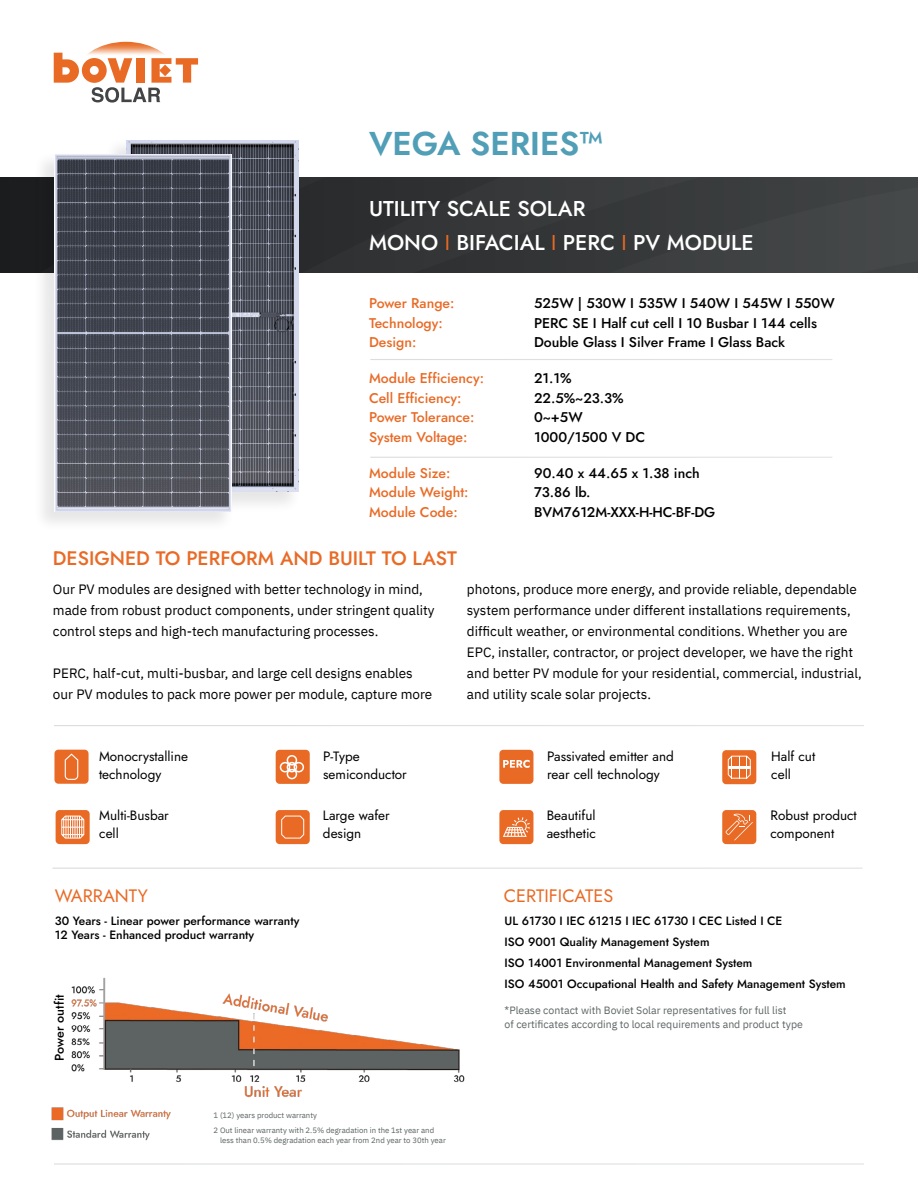
<style>
.page{position:relative;width:918px;height:1188px;background:#fff}
.page>*{position:absolute;margin:0;border:0;box-sizing:border-box;transform-origin:0 0}
.t1{font:600 33px "Jost";color:#519eb7}
.t2{font:500 21.45px/34.7px "Jost";color:#fff}
.t3{font:500 19.5px "Jost";color:#e96a25}
.t4{font:18px "Jost";color:#e96a25}
.t5{font:500 14.1px/19.5px "Jost";color:#000}
.t6{font:500 14.1px/19.5px "Jost";color:#e96a25}
.t7{font:13.5px/21px "IBM Plex Sans";color:#000}
.t8{font:13.5px/18px "Jost";color:#000}
.t9{font:500 12.6px "Jost";color:#000}
.t10{font:500 12px/21px "Jost";color:#000}
.t11{font:10.5px/13.5px "IBM Plex Sans";color:#5c6363}
.t12{font:7.8px/15.6px "IBM Plex Sans";color:#5c6363}
.s1{font-weight:400;color:#e96a25}
</style>
<div class="page">
<div style="left:54px;top:750px;width:35px;height:34px;background:#e96a25;border-radius:4px"></div>
<div style="left:56px;top:810px;width:34px;height:34px;background:#e96a25;border-radius:4px"></div>
<div style="left:499px;top:750px;width:34px;height:34px;background:#e96a25;border-radius:4px"></div>
<div style="left:276px;top:750px;width:34px;height:34px;background:#e96a25;border-radius:4px"></div>
<svg style="left:280px;top:755px;width:24px;height:24px"></svg>
<div style="left:276px;top:810px;width:34px;height:34px;background:#e96a25;border-radius:4px"></div>
<svg style="left:281px;top:816px;width:23px;height:23px"></svg>
<div style="left:722px;top:750px;width:34px;height:34px;background:#e96a25;border-radius:4px"></div>
<svg style="left:728px;top:756px;width:23px;height:23px"></svg>
<div style="left:499px;top:810px;width:34px;height:34px;background:#e96a25;border-radius:4px"></div>
<div style="left:722px;top:810px;width:34px;height:34px;background:#e96a25;border-radius:4px"></div>
<svg style="left:65px;top:754px;width:13px;height:26px"></svg>
<svg style="left:503px;top:760px;width:27px;height:8px"></svg>
<svg style="left:726px;top:813px;width:27px;height:28px"></svg>
<svg style="left:503px;top:817px;width:27px;height:20px"></svg>
<svg style="left:61px;top:816px;width:23px;height:23px"></svg>
<img style="left:72px;top:978px;width:393px;height:120px">
<img style="left:51px;top:1108px;width:120px;height:33px">
<img style="left:89px;top:42px;width:74px;height:11px">
<svg style="left:54px;top:53px;width:144px;height:50px"></svg>
<div style="left:806px;top:177px;width:112px;height:96px;background:#444647"></div>
<svg style="left:0;top:177px;width:806px;height:96px;background:#333536"></svg>
<div style="left:104px;top:136px;width:199px;height:377px;background:#000;opacity:.1"></div>
<img style="left:126px;top:140px;width:173px;height:352px">
<div style="left:33px;top:151px;width:203px;height:382px;background:#000;opacity:.1"></div>
<img style="left:55px;top:155px;width:177px;height:356px">
<h1 class="t1" style="left:369px;top:121px;width:236px">VEGA SERIES™</h1>
<h2 class="t2" style="left:369px;top:191px;width:386px">UTILITY SCALE SOLAR<br>MONO <span class="s1">I</span> BIFACIAL <span class="s1">I</span> PERC <span class="s1">I</span> PV MODULE</h2>
<p class="t6" style="left:369px;top:294px;width:87px">Power Range:<br>Technology:<br>Design:</p>
<p class="t6" style="left:369px;top:369px;width:117px">Module Efficiency:<br>Cell Efficiency:<br>Power Tolerance:<br>System Voltage:</p>
<p class="t6" style="left:369px;top:463px;width:101px">Module Size:<br>Module Weight:<br>Module Code:</p>
<h3 class="t3" style="left:53px;top:545px;width:406px">DESIGNED TO PERFORM AND BUILT TO LAST</h3>
<p class="t5" style="left:534px;top:294px;width:302px">525W | 530W I 535W I 540W I 545W I 550W<br>PERC SE I Half cut cell I 10 Busbar I 144 cells<br>Double Glass I Silver Frame I Glass Back</p>
<p class="t5" style="left:534px;top:369px;width:113px">21.1%<br>22.5%~23.3%<br>0~+5W<br>1000/1500 V DC</p>
<p class="t5" style="left:534px;top:463px;width:183px">90.40 x 44.65 x 1.38 inch<br>73.86 lb.<br>BVM7612M-XXX-H-HC-BF-DG</p>
<p class="t7" style="left:53px;top:578px;width:383px">Our PV modules are designed with better technology in mind, made from robust product components, under stringent quality control steps and high-tech manufacturing processes.</p>
<p class="t7" style="left:53px;top:662px;width:381px">PERC, half-cut, multi-busbar, and large cell designs enables our PV modules to pack more power per module, capture more</p>
<p class="t7" style="left:467px;top:578px;width:396px">photons, produce more energy, and provide reliable, dependable system performance under different installations requirements, difficult weather, or environmental conditions. Whether you are EPC, installer, contractor, or project developer, we have the right and better PV module for your residential, commercial, industrial, and utility scale solar projects.</p>
<p class="t8" style="left:99px;top:748px;width:91px">Monocrystalline technology</p>
<p class="t8" style="left:323px;top:748px;width:85px">P-Type semiconductor</p>
<p class="t8" style="left:547px;top:748px;width:128px">Passivated emitter and rear cell technology</p>
<p class="t8" style="left:771px;top:748px;width:45px">Half cut cell</p>
<p class="t8" style="left:99px;top:806px;width:71px">Multi-Busbar cell</p>
<p class="t8" style="left:323px;top:806px;width:68px">Large wafer design</p>
<p class="t8" style="left:547px;top:806px;width:51px">Beautiful aesthetic</p>
<p class="t8" style="left:770px;top:806px;width:88px">Robust product component</p>
<h3 class="t4" style="left:55px;top:884px;width:94px">WARRANTY</h3>
<h3 class="t4" style="left:504px;top:884px;width:111px">CERTIFICATES</h3>
<p class="t10" style="left:55px;top:914px;width:246px;line-height:14.4px">30 Years - Linear power performance warranty<br>12 Years - Enhanced product warranty</p>
<p class="t9" style="left:51px;top:1061px;width:67px;rotate:-90deg">Power outfit</p>
<p class="t12" style="left:214px;top:1106px;width:222px">1 (12) years product warranty<br>2 Out linear warranty with 2.5% degradation in the 1st year and</p>
<p class="t12" style="left:220px;top:1132px;width:227px">less than 0.5% degradation each year from 2nd year to 30th year</p>
<p class="t10" style="left:505px;top:910px;width:343px">UL 61730 I IEC 61215 I IEC 61730 I CEC Listed I CE<br>ISO 9001 Quality Management System<br>ISO 14001 Environmental Management System<br>ISO 45001 Occupational Health and Safety Management System</p>
<p class="t11" style="left:505px;top:1003px;width:300px">*Please contact with Boviet Solar representatives for full list<br>of certificates according to local requirements and product type</p>
</div>
